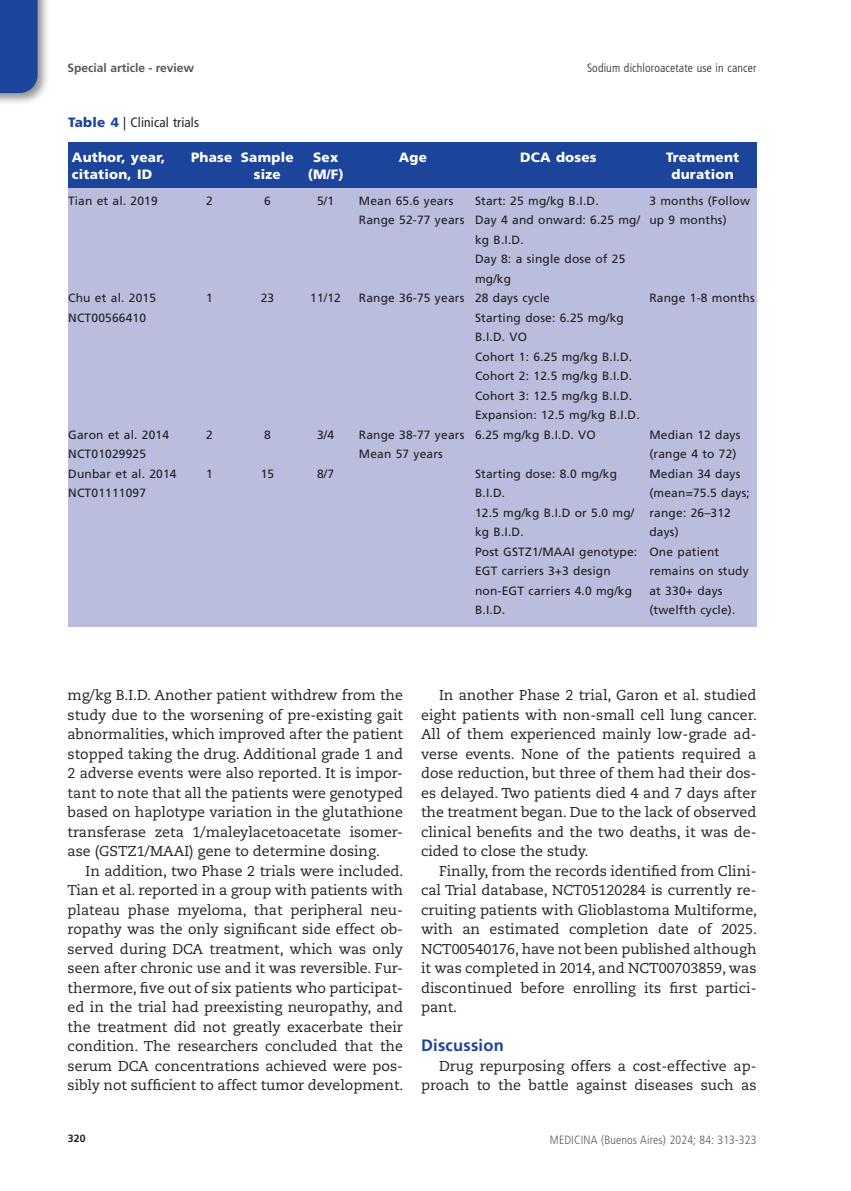
<style>
.page{position:relative;width:851px;height:1191px;background:#fff}
.page>*{position:absolute;margin:0;border:0;box-sizing:border-box;transform-origin:0 0}
.subtit-texto{font:700 16.5px "Frutiger LT Std";letter-spacing:.015em;color:#1d449b}
.texto1{font:14.25px/19.5px "Caecilia LT Std";color:#231f20;text-align:justify}
.tablacab{font:900 13.5px "Frutiger LT Std";letter-spacing:.015em;color:#fff}
.tablatit{font:condensed 13.5px "Frutiger LT Std";letter-spacing:.01em;color:#231f20}
.tabla{font:12px/19.5px "Frutiger LT Std";letter-spacing:.015em;color:#231f20}
.t1{font:300 condensed 12px "Frutiger LT Std";letter-spacing:.01em;color:#57585a}
.t2{font:300 condensed 12px "Frutiger LT Std";letter-spacing:.01em;color:#231f20}
.t3{font:700 12px "Frutiger LT Std";color:#57585a}
.t4{font:700 10.5px "Frutiger LT Std";color:#231f20}
.s1{font-weight:900;font-stretch:normal;color:#1d449b}
</style>
<div class="page">
<div style="left:0;top:0;width:50px;height:105px;background:#231f20;opacity:.5"></div>
<div style="left:0;top:0;width:38px;height:93px;background:#1d449b"></div>
<div style="left:68px;top:188px;width:688px;height:438px;background:#babdde"></div>
<div style="left:68px;top:142px;width:688px;height:46px;background:#1d449b"></div>
<p class="t3" style="left:68px;top:61px;width:128px">Special article - review</p>
<p class="t2" style="left:587px;top:61px;width:171px">Sodium dichloroacetate use in cancer</p>
<p class="tablatit" style="left:68px;top:115px;width:132px"><span class="s1">Table 4</span> | Clinical trials</p>
<p class="tablacab" style="left:72px;top:149px;width:95px">Author, year,</p>
<p class="tablacab" style="left:191px;top:149px;width:104px">Phase Sample</p>
<p class="tablacab" style="left:313px;top:149px;width:27px">Sex</p>
<p class="tablacab" style="left:398px;top:149px;width:30px">Age</p>
<p class="tablacab" style="left:520px;top:149px;width:78px">DCA doses</p>
<p class="tablacab" style="left:666px;top:149px;width:75px">Treatment</p>
<p class="tablacab" style="left:72px;top:166px;width:82px">citation, ID</p>
<p class="tablacab" style="left:254px;top:166px;width:28px">size</p>
<p class="tablacab" style="left:308px;top:166px;width:38px">(M/F)</p>
<p class="tablacab" style="left:671px;top:166px;width:64px">duration</p>
<p class="tabla" style="left:68px;top:191px;width:91px">Tian et al. 2019</p>
<p class="tabla" style="left:649px;top:191px;width:102px">3 months (Follow up 9 months)</p>
<p class="tabla" style="left:475px;top:191px;width:125px">Start: 25 mg/kg B.I.D.</p>
<p class="tabla" style="left:475px;top:210px;width:166px">Day 4 and onward: 6.25 mg/ kg B.I.D.</p>
<p class="tabla" style="left:475px;top:249px;width:152px">Day 8: a single dose of 25 mg/kg</p>
<p class="tabla" style="left:475px;top:288px;width:76px">28 days cycle</p>
<p class="tabla" style="left:475px;top:308px;width:150px">Starting dose: 6.25 mg/kg<br>B.I.D. VO</p>
<p class="tabla" style="left:475px;top:347px;width:159px">Cohort 1: 6.25 mg/kg B.I.D.</p>
<p class="tabla" style="left:475px;top:366px;width:159px">Cohort 2: 12.5 mg/kg B.I.D.</p>
<p class="tabla" style="left:475px;top:386px;width:159px">Cohort 3: 12.5 mg/kg B.I.D.</p>
<p class="tabla" style="left:475px;top:405px;width:166px">Expansion: 12.5 mg/kg B.I.D.</p>
<p class="tabla" style="left:475px;top:425px;width:122px">6.25 mg/kg B.I.D. VO</p>
<p class="tabla" style="left:475px;top:464px;width:143px">Starting dose: 8.0 mg/kg<br>B.I.D.</p>
<p class="tabla" style="left:475px;top:503px;width:161px">12.5 mg/kg B.I.D or 5.0 mg/ kg B.I.D.</p>
<p class="tabla" style="left:475px;top:542px;width:164px">Post GSTZ1/MAAI genotype:</p>
<p class="tabla" style="left:475px;top:561px;width:137px">EGT carriers 3+3 design</p>
<p class="tabla" style="left:475px;top:581px;width:158px">non-EGT carriers 4.0 mg/kg<br>B.I.D.</p>
<p class="tabla" style="left:206px;top:191px;width:8px">2</p>
<p class="tabla" style="left:264px;top:191px;width:8px">6</p>
<p class="tabla" style="left:317px;top:191px;width:19px">5/1</p>
<p class="tabla" style="left:359px;top:191px;width:96px">Mean 65.6 years</p>
<p class="tabla" style="left:359px;top:210px;width:107px">Range 52‐77 years</p>
<p class="tabla" style="left:68px;top:288px;width:89px">Chu et al. 2015</p>
<p class="tabla" style="left:68px;top:308px;width:79px">NCT00566410</p>
<p class="tabla" style="left:649px;top:288px;width:107px">Range 1-8 months</p>
<p class="tabla" style="left:261px;top:288px;width:15px">23</p>
<p class="tabla" style="left:310px;top:288px;width:32px">11/12</p>
<p class="tabla" style="left:359px;top:288px;width:107px">Range 36-75 years</p>
<p class="tabla" style="left:206px;top:288px;width:8px">1</p>
<p class="tabla" style="left:68px;top:425px;width:102px">Garon et al. 2014</p>
<p class="tabla" style="left:68px;top:444px;width:79px">NCT01029925</p>
<p class="tabla" style="left:68px;top:464px;width:110px">Dunbar et al. 2014</p>
<p class="tabla" style="left:68px;top:483px;width:79px">NCT01111097</p>
<p class="tabla" style="left:649px;top:425px;width:92px">Median 12 days (range 4 to 72)</p>
<p class="tabla" style="left:649px;top:464px;width:102px">Median 34 days (mean=75.5 days; range: 26–312 days)</p>
<p class="tabla" style="left:649px;top:542px;width:101px">One patient remains on study at 330+ days (twelfth cycle).</p>
<p class="tabla" style="left:206px;top:425px;width:8px">2</p>
<p class="tabla" style="left:206px;top:464px;width:8px">1</p>
<p class="tabla" style="left:264px;top:425px;width:8px">8</p>
<p class="tabla" style="left:261px;top:464px;width:15px">15</p>
<p class="tabla" style="left:317px;top:425px;width:19px">3/4</p>
<p class="tabla" style="left:317px;top:464px;width:19px">8/7</p>
<p class="tabla" style="left:359px;top:425px;width:107px">Range 38-77 years</p>
<p class="tabla" style="left:359px;top:444px;width:86px">Mean 57 years</p>
<p class="texto1" style="left:68px;top:685px;width:337px">mg/kg B.I.D. Another patient withdrew from the study due to the worsening of pre-existing gait abnormalities, which improved after the patient stopped taking the drug. Additional grade 1 and 2 adverse events were also reported. It is impor&shy;tant to note that all the patients were genotyped based on haplotype variation in the glutathione transferase zeta 1/maleylacetoacetate isomer&shy;ase (GSTZ1/MAAI) gene to determine dosing.</p>
<p class="texto1" style="left:68px;top:861px;width:337px;text-indent:18px">In addition, two Phase 2 trials were included.<br>Tian et al. reported in a group with patients with plateau phase myeloma, that peripheral neu&shy;ropathy was the only significant side effect ob&shy;served during DCA treatment, which was only seen after chronic use and it was reversible. Fur&shy;thermore, five out of six patients who participat&shy;ed in the trial had preexisting neuropathy, and the treatment did not greatly exacerbate their condition. The researchers concluded that the serum DCA concentrations achieved were pos&shy;sibly not sufficient to affect tumor development.</p>
<p class="texto1" style="left:421px;top:685px;width:337px;text-indent:18px">In another Phase 2 trial, Garon et al. studied eight patients with non-small cell lung cancer.<br>All of them experienced mainly low-grade ad&shy;verse events. None of the patients required a dose reduction, but three of them had their dos&shy;es delayed. Two patients died 4 and 7 days after the treatment began. Due to the lack of observed clinical benefits and the two deaths, it was de&shy;cided to close the study.</p>
<p class="texto1" style="left:421px;top:861px;width:337px;text-indent:18px">Finally, from the records identified from Clini&shy;cal Trial database, NCT05120284 is currently re&shy;cruiting patients with Glioblastoma Multiforme, with an estimated completion date of 2025.<br>NCT00540176, have not been published although it was completed in 2014, and NCT00703859, was discontinued before enrolling its first partici&shy;pant.</p>
<p class="subtit-texto" style="left:421px;top:1035px;width:84px">Discussion</p>
<p class="texto1" style="left:421px;top:1056px;width:337px;text-align:right">Drug repurposing offers a cost-effective ap&shy;proach to the battle against diseases such as</p>
<p class="t4" style="left:68px;top:1132px;width:19px">320</p>
<p class="t1" style="left:550px;top:1132px;width:208px">MEDICINA (Buenos Aires) 2024; 84: 313-323</p>
</div>
